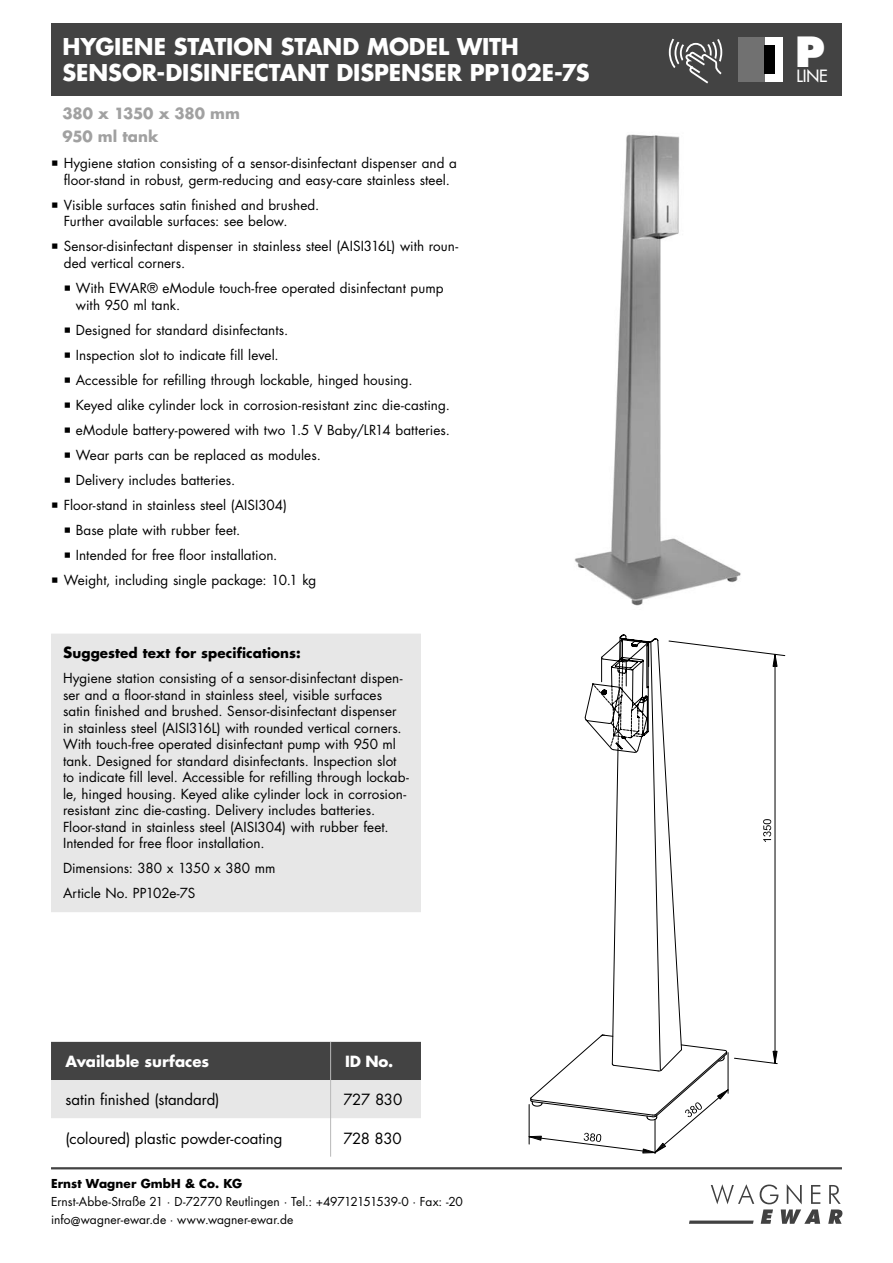
<style>
.page{position:relative;width:893px;height:1263px;background:#fff}
.page>*{position:absolute;margin:0;border:0;box-sizing:border-box;transform-origin:0 0}
.t1{font:800 40.5px "Futura Std";color:#fff}
.t2{font:700 22.5px/26.5px "Futura Std";letter-spacing:-.005em;color:#fff}
.t3{font:500 16.5px "Futura Std";color:#fff}
.t4{font:15px "Futura Std";color:#000}
.t5{font:700 15px "Futura Std";letter-spacing:-.01em;color:#a1a1a1}
.t6{font:700 15px "Futura Std";color:#fff}
.t7{font:13.5px/16.5px "Futura Std";letter-spacing:.005em;color:#000}
.t8{font:12px/18px "Futura Std";color:#000}
.t9{font:700 12px "Futura Std";letter-spacing:.01em;color:#000}
.s1{font-weight:700;font-size:15px}
.s2{font-weight:700}
</style>
<div class="page">
<svg style="left:689px;top:1184px;width:153px;height:40px"></svg>
<hr style="left:51px;top:1167px;width:791px;height:2px;background:#434343">
<div style="left:51px;top:23px;width:791px;height:73px;background:#434343"></div>
<svg style="left:528px;top:634px;width:250px;height:520px"></svg>
<div style="left:738px;top:37px;width:45px;height:45px;background:#fff"></div>
<div style="left:738px;top:37px;width:26px;height:45px;background:#717171"></div>
<div style="left:764px;top:45px;width:11px;height:28px;background:#000"></div>
<svg style="left:668px;top:38px;width:55px;height:46px"></svg>
<svg style="left:51px;top:1042px;width:370px;height:77px;background:#969696"></svg>
<hr style="left:330px;top:1042px;width:1px;height:38px;background:#b8b8b8">
<hr style="left:330px;top:1080px;width:1px;height:38px;background:#b8b8b8">
<hr style="left:330px;top:1118px;width:1px;height:39px;background:#b8b8b8">
<img style="left:574px;top:134px;width:167px;height:472px">
<div style="left:57px;top:640px;width:358px;height:266px;background:#e7e7e7"></div>
<div style="left:51px;top:634px;width:370px;height:278px;border:12px solid #e7e7e7"></div>
<h2 class="t2" style="left:63px;top:34px;width:529px">HYGIENE STATION STAND MODEL WITH<br>SENSOR-DISINFECTANT DISPENSER PP102E-7S</h2>
<p class="t5" style="left:63px;top:106px;width:179px">380 x 1350 x 380 mm</p>
<p class="t5" style="left:63px;top:129px;width:97px">950 ml tank</p>
<p class="t7" style="left:64px;top:156px;width:395px">Hygiene station consisting of a sensor-disinfectant dispenser and a floor-stand in robust, germ-reducing and easy-care stainless steel.</p>
<p class="t7" style="left:64px;top:198px;width:257px">Visible surfaces satin finished and brushed.<br>Further available surfaces: see below.</p>
<p class="t7" style="left:64px;top:239px;width:396px">Sensor-disinfectant dispenser in stainless steel (AISI316L) with roun&shy;ded vertical corners.</p>
<p class="t7" style="left:76px;top:281px;width:369px">With EWAR® eModule touch-free operated disinfectant pump with 950 ml tank.</p>
<p class="t7" style="left:76px;top:322px;width:214px">Designed for standard disinfectants.</p>
<p class="t7" style="left:76px;top:347px;width:204px">Inspection slot to indicate fill level.</p>
<p class="t7" style="left:76px;top:372px;width:338px">Accessible for refilling through lockable, hinged housing.</p>
<p class="t7" style="left:76px;top:397px;width:376px">Keyed alike cylinder lock in corrosion-resistant zinc die-casting.</p>
<p class="t7" style="left:76px;top:422px;width:376px">eModule battery-powered with two 1.5 V Baby/LR14 batteries.</p>
<p class="t7" style="left:76px;top:447px;width:247px">Wear parts can be replaced as modules.</p>
<p class="t7" style="left:76px;top:472px;width:161px">Delivery includes batteries.</p>
<p class="t7" style="left:64px;top:497px;width:225px">Floor-stand in stainless steel (AISI304)</p>
<p class="t7" style="left:76px;top:522px;width:166px">Base plate with rubber feet.</p>
<p class="t7" style="left:76px;top:547px;width:203px">Intended for free floor installation.</p>
<p class="t7" style="left:64px;top:572px;width:254px">Weight, including single package: 10.1 kg</p>
<p class="t7" style="left:63px;top:641px;width:341px;line-height:25px"><span class="s1">S</span><span class="s2">uggested text for specifications:<br></span>Hygiene station consisting of a sensor-disinfectant dispen-</p>
<p class="t7" style="left:63px;top:687px;width:347px">ser and a floor-stand in stainless steel, visible surfaces satin finished and brushed. Sensor-disinfectant dispenser in stainless steel (AISI316L) with rounded vertical corners.<br>With touch-free operated disinfectant pump with 950 ml tank. Designed for standard disinfectants. Inspection slot to indicate fill level. Accessible for refilling through lockab&shy;le, hinged housing. Keyed alike cylinder lock in corrosion&shy;resistant zinc die-casting. Delivery includes batteries.<br>Floor-stand in stainless steel (AISI304) with rubber feet.<br>Intended for free floor installation.</p>
<p class="t7" style="left:63px;top:856px;width:214px;line-height:25px">Dimensions: 380 x 1350 x 380 mm<br>Article No. PP102e-7S</p>
<p class="t6" style="left:65px;top:1055px;width:145px">Available surfaces</p>
<p class="t6" style="left:345px;top:1055px;width:50px">ID No.</p>
<p class="t4" style="left:65px;top:1093px;width:155px">satin finished (standard)</p>
<p class="t4" style="left:65px;top:1131px;width:219px">(coloured) plastic powder-coating</p>
<p class="t4" style="left:343px;top:1093px;width:60px">727 830</p>
<p class="t4" style="left:343px;top:1131px;width:60px">728 830</p>
<p class="t9" style="left:51px;top:1178px;width:193px">Ernst Wagner GmbH &amp; Co. KG</p>
<p class="t8" style="left:51px;top:1193px;width:413px">Ernst-Abbe-Straße 21 · D-72770 Reutlingen · Tel.: +49712151539-0 · Fax: -20 info@wagner-ewar.de · www.wagner-ewar.de</p>
<h1 class="t1" style="left:795px;top:34px;width:31px">P</h1>
<p class="t3" style="left:796px;top:68px;width:33px">LINE</p>
</div>
